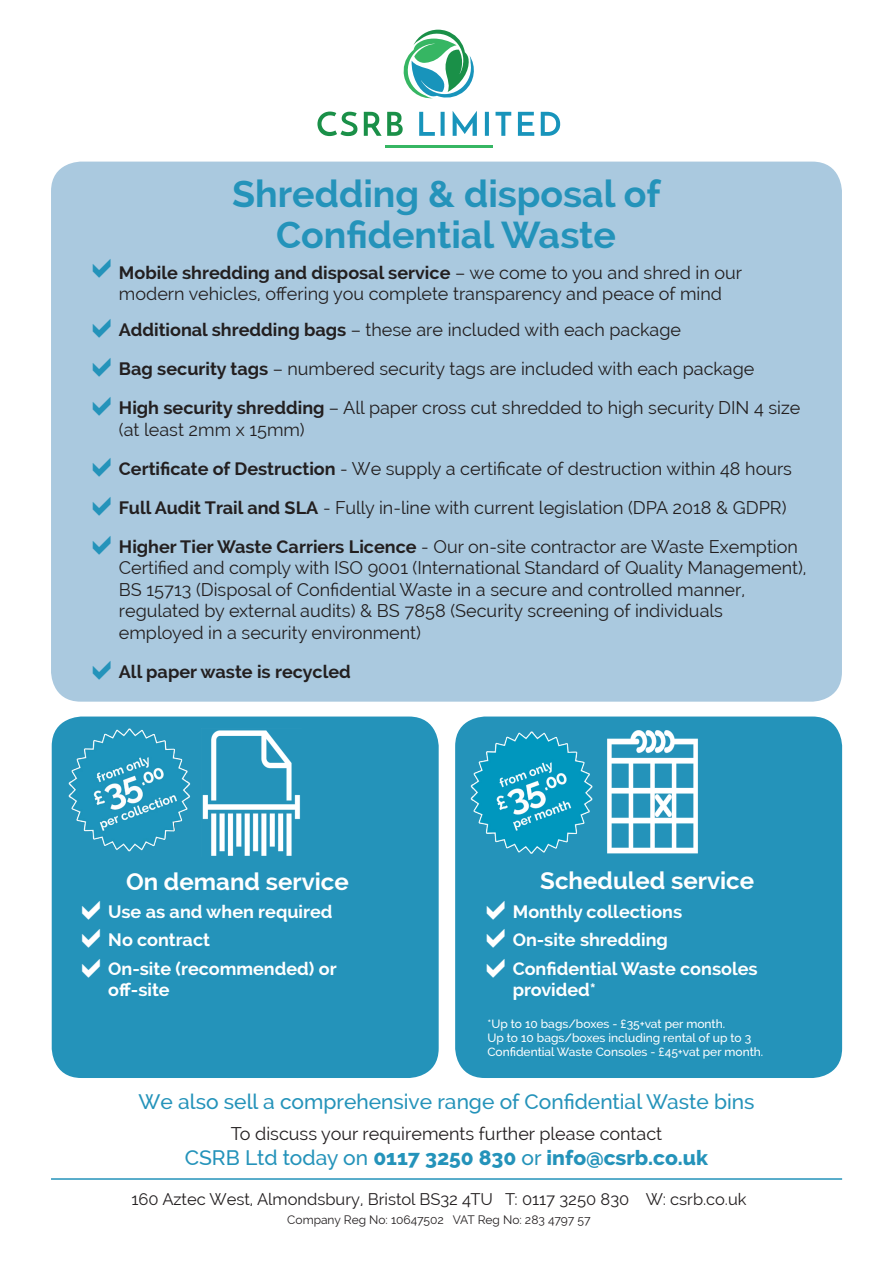
<style>
.page{position:relative;width:893px;height:1263px;background:#fff}
.page>*{position:absolute;margin:0;border:0;box-sizing:border-box;transform-origin:0 0}
.t1{font:700 37.5px "Raleway";color:#2493ba}
.t2{font:700 24px "Raleway";color:#fff}
.t3{font:500 21px "Raleway";color:#2493ba}
.t4{font:800 21px "Raleway";color:#2493ba}
.t5{font:18px/21.6px "Raleway";color:#231f20}
.t6{font:700 18px/21.6px "Raleway";color:#fff}
.t7{font:700 18px "Raleway";color:#231f20}
.t8{font:16.5px "Raleway";color:#231f20}
.t9{font:500 12px/14.4px "Raleway";color:#fff}
.t10{font:12px "Raleway";color:#231f20}
.s1{font-weight:700}
.s2{font-weight:500}
</style>
<div class="page">
<div style="left:51px;top:162px;width:791px;height:540px;background:#aac9df;border-radius:30px"></div>
<img style="left:457px;top:56px;width:17px;height:40px">
<img style="left:417px;top:30px;width:53px;height:62px">
<img style="left:403px;top:39px;width:54px;height:60px">
<img style="left:385px;top:145px;width:107px;height:3px">
<img style="left:317px;top:111px;width:160px;height:25px">
<div style="left:52px;top:716px;width:387px;height:362px;background:#2493ba;border-radius:30px"></div>
<div style="left:455px;top:716px;width:387px;height:362px;background:#2493ba;border-radius:30px"></div>
<img style="left:202px;top:730px;width:98px;height:126px">
<img style="left:68px;top:728px;width:123px;height:124px">
<img style="left:607px;top:730px;width:91px;height:124px">
<img style="left:470px;top:731px;width:123px;height:123px">
<hr style="left:51px;top:1178px;width:791px;height:2px;background:#2493ba">
<p class="t1" style="left:232px;top:173px;width:430px">Shredding &amp; disposal of</p>
<p class="t1" style="left:276px;top:213px;width:341px">Confidential Waste</p>
<p class="t5" style="left:119px;top:262px;width:625px;line-height:21px"><span class="s1">Mobile shredding and disposal service</span> – we come to you and shred in our modern vehicles, offering you complete transparency and peace of mind</p>
<p class="t5" style="left:119px;top:319px;width:564px"><span class="s1">Additional shredding bags</span> – these are included with each package</p>
<p class="t5" style="left:119px;top:358px;width:637px"><span class="s1">Bag security tags</span> – numbered security tags are included with each package</p>
<p class="t5" style="left:119px;top:397px;width:683px"><span class="s1">High security shredding</span> – All paper cross cut shredded to high security DIN 4 size (at least 2mm x 15mm)</p>
<p class="t5" style="left:119px;top:457px;width:675px"><span class="s1">Certificate of Destruction</span> - We supply a certificate of destruction within 48 hours</p>
<p class="t5" style="left:119px;top:496px;width:669px"><span class="s1">Full Audit Trail and SLA</span> - Fully in-line with current legislation (DPA 2018 &amp; GDPR)</p>
<p class="t5" style="left:119px;top:535px;width:689px"><span class="s1">Higher Tier Waste Carriers Licence</span> - Our on-site contractor are Waste Exemption<br>Certified and comply with ISO 9001 (International Standard of Quality Management),<br>BS 15713 (Disposal of Confidential Waste in a secure and controlled manner,</p>
<p class="t5" style="left:119px;top:600px;width:606px">regulated by external audits) &amp; BS 7858 (Security screening of individuals employed in a security environment)</p>
<p class="t7" style="left:119px;top:661px;width:234px">All paper waste is recycled</p>
<p class="t2" style="left:126px;top:868px;width:224px">On demand service</p>
<p class="t6" style="left:108px;top:901px;width:226px">Use as and when required</p>
<p class="t6" style="left:108px;top:929px;width:103px">No contract</p>
<p class="t6" style="left:108px;top:958px;width:230px">On-site (recommended) or off-site</p>
<p class="t2" style="left:540px;top:867px;width:215px">Scheduled service</p>
<p class="t6" style="left:513px;top:901px;width:171px">Monthly collections</p>
<p class="t6" style="left:513px;top:929px;width:157px">On-site shredding</p>
<p class="t6" style="left:513px;top:958px;width:246px">Confidential Waste consoles provided*</p>
<p class="t9" style="left:487px;top:1016px;width:239px">*Up to 10 bags/boxes - £35+vat per month.</p>
<p class="t9" style="left:487px;top:1030px;width:277px">Up to 10 bags/boxes including rental of up to 3<br>Confidential Waste Consoles - £45+vat per month.</p>
<p class="t3" style="left:138px;top:1090px;width:618px">We also sell a comprehensive range of Confidential Waste bins</p>
<p class="t5" style="left:231px;top:1122px;width:433px">To discuss your requirements further please contact</p>
<p class="t4" style="left:185px;top:1145px;width:525px"><span class="s2">CSRB Ltd today on</span> 0117 3250 830 <span class="s2">or</span> info@csrb.co.uk</p>
<p class="t8" style="left:132px;top:1189px;width:617px">160 Aztec West, Almondsbury, Bristol BS32 4TU T: 0117 3250 830 W: csrb.co.uk</p>
<p class="t10" style="left:287px;top:1213px;width:305px">Company Reg No: 10647502 VAT Reg No: 283 4797 57</p>
</div>
